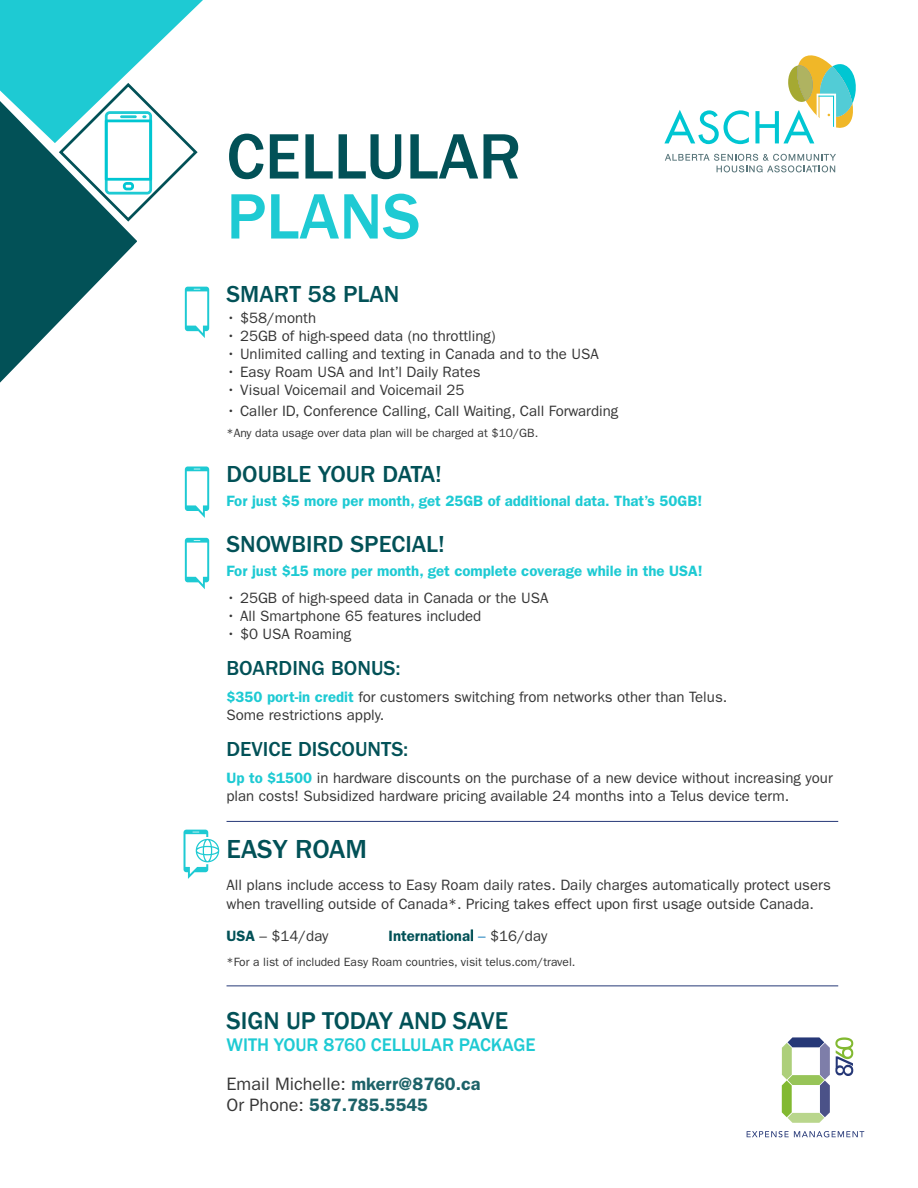
<style>
.page{position:relative;width:918px;height:1188px;background:#fff}
.page>*{position:absolute;margin:0;border:0;box-sizing:border-box;transform-origin:0 0}
.t1{font:500 66.3px "Franklin Gothic";color:#025157}
.t2{font:500 66.3px "Franklin Gothic";color:#1ecad3}
.t3{font:500 27px "ITC Franklin Gothic Std";color:#025157}
.t4{font:500 25.05px "Franklin Gothic";color:#025157}
.t5{font:500 24px "ITC Franklin Gothic Std";color:#025157}
.t6{font:500 21px "ITC Franklin Gothic Std";color:#025157}
.t7{font:500 18.75px "Franklin Gothic";color:#1ecad3}
.t8{font:600 18px/21px "ITC Franklin Gothic Std";color:#1c6268}
.t9{font:15px/18px "ITC Franklin Gothic Std";color:#363636}
.t10{font:600 15px "ITC Franklin Gothic Std";color:#1ecad3}
.t11{font:600 15px "ITC Franklin Gothic Std";color:#025157}
.t12{font:12px "ITC Franklin Gothic Std";color:#363636}
.s1{font-weight:600;color:#1ecad3}
.s2{font-weight:600;color:#025157}
.s3{font-family:"Myriad Pro";font-weight:400}
.s4{font-weight:400;color:#167cba}
.s5{font-weight:400;color:#363636}
</style>
<div class="page">
<svg style="left:184px;top:830px;width:35px;height:49px"></svg>
<hr style="left:227px;top:986px;width:611px;height:1px;background:#263877">
<svg style="left:185px;top:466px;width:24px;height:52px"></svg>
<svg style="left:782px;top:1037px;width:71px;height:86px"></svg>
<svg style="left:747px;top:1131px;width:117px;height:6px"></svg>
<svg style="left:185px;top:538px;width:24px;height:51px"></svg>
<hr style="left:227px;top:821px;width:611px;height:1px;background:#263877">
<svg style="left:0;top:0;width:209px;height:383px"></svg>
<svg style="left:664px;top:110px;width:85px;height:34px"></svg>
<svg style="left:755px;top:55px;width:101px;height:88px"></svg>
<svg style="left:665px;top:154px;width:171px;height:18px"></svg>
<h1 class="t1" style="left:227px;top:115px;width:296px">CELLULAR</h1>
<h1 class="t2" style="left:227px;top:175px;width:195px">PLANS</h1>
<h3 class="t5" style="left:227px;top:280px;width:174px">SMART 58 PLAN</h3>
<p class="t9" style="left:227px;top:309px;width:91px">• $58/month</p>
<p class="t9" style="left:227px;top:327px;width:271px">• 25GB of high-speed data (no throttling)</p>
<p class="t9" style="left:227px;top:345px;width:374px">• Unlimited calling and texting in Canada and to the USA</p>
<p class="t9" style="left:227px;top:363px;width:256px">• Easy Roam USA and Int’l Daily Rates</p>
<p class="t9" style="left:227px;top:381px;width:239px">• Visual Voicemail and Voicemail 25</p>
<p class="t9" style="left:227px;top:402px;width:393px">• Caller ID, Conference Calling, Call Waiting, Call Forwarding</p>
<p class="t12" style="left:227px;top:426px;width:313px">*Any data usage over data plan will be charged at $10/GB.</p>
<h3 class="t5" style="left:227px;top:460px;width:217px">DOUBLE YOUR DATA!</h3>
<p class="t10" style="left:227px;top:492px;width:477px">For just $5 more per month, get 25GB of additional data. That’s 50GB!</p>
<h3 class="t5" style="left:227px;top:531px;width:220px">SNOWBIRD SPECIAL!</h3>
<p class="t10" style="left:227px;top:562px;width:478px">For just $15 more per month, get complete coverage while in the USA!</p>
<p class="t9" style="left:227px;top:589px;width:323px">• 25GB of high-speed data in Canada or the USA</p>
<p class="t9" style="left:227px;top:607px;width:256px">• All Smartphone 65 features included</p>
<p class="t9" style="left:227px;top:625px;width:126px">• $0 USA Roaming</p>
<h3 class="t6" style="left:227px;top:656px;width:176px">BOARDING BONUS:</h3>
<p class="t9" style="left:227px;top:688px;width:502px"><span class="s1">$350 port-in credit</span> for customers switching from networks other than Telus.<br>Some restrictions apply.</p>
<h3 class="t6" style="left:227px;top:737px;width:183px">DEVICE DISCOUNTS:</h3>
<p class="t9" style="left:227px;top:769px;width:608px"><span class="s1">Up to $1500</span> in hardware discounts on the purchase of a new device without increasing your plan costs! Subsidized hardware pricing available 24 months into a Telus device term.</p>
<h2 class="t3" style="left:227px;top:834px;width:142px">EASY ROAM</h2>
<p class="t9" style="left:227px;top:875px;width:606px;line-height:19.5px">All plans include access to Easy Roam daily rates. Daily charges automatically protect users when travelling outside of Canada*. Pricing takes effect upon first usage outside Canada.</p>
<p class="t9" style="left:227px;top:927px;width:103px"><span class="s2">USA</span> – $14/day</p>
<p class="t11" style="left:389px;top:927px;width:160px">Internationa<span class="s3">l</span> <span class="s4">–</span> <span class="s5">$16/day</span></p>
<p class="t12" style="left:227px;top:955px;width:351px">*For a list of included Easy Roam countries, visit telus.com/travel.</p>
<h3 class="t4" style="left:227px;top:1005px;width:283px">SIGN UP TODAY AND SAVE</h3>
<p class="t7" style="left:227px;top:1034px;width:310px">WITH YOUR 8760 CELLULAR PACKAGE</p>
<p class="t8" style="left:227px;top:1074px;width:256px"><span class="s5">Email Michelle:</span> mkerr@8760.ca<br><span class="s5">Or Phone:</span> 587.785.5545</p>
</div>
